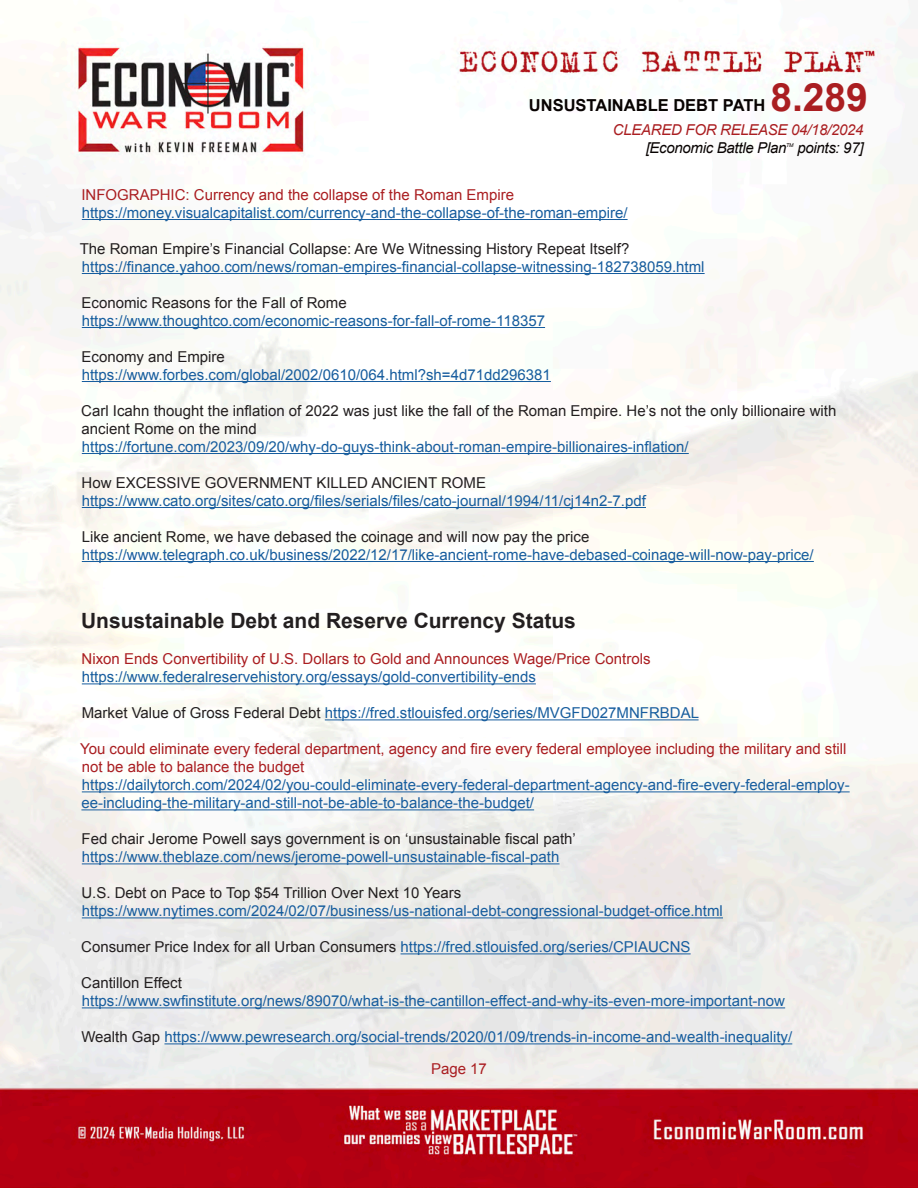
<style>
.page{position:relative;width:918px;height:1188px;background:#fff}
.page>*{position:absolute;margin:0;border:0;box-sizing:border-box;transform-origin:0 0}
.t1{font:700 39px "Arial";color:#aa1e21}
.t2{font:700 21px "Arial";color:#231f20}
.t3{font:700 16.5px "Arial";color:#080302}
.t4{font:15px/18px "Arial";color:#175d9e}
.t5{font:15px/18px "Arial";color:#231f20}
.t6{font:15px/18px "Arial";color:#aa1e21}
.t7{font:italic 15px "Arial";letter-spacing:-.02em;color:#080302}
.t8{font:italic 15px "Arial";letter-spacing:-.02em;color:#aa1e21}
.t9{font:italic 5.25px "Arial";color:#080302}
.s1{color:#231f20}
</style>
<div class="page">
<img style="left:0;top:5px;width:918px;height:1183px">
<hr style="left:82px;top:219px;width:546px;height:1px;background:#175d9e">
<hr style="left:82px;top:273px;width:623px;height:1px;background:#175d9e">
<hr style="left:82px;top:327px;width:463px;height:1px;background:#175d9e">
<hr style="left:82px;top:381px;width:469px;height:1px;background:#175d9e">
<hr style="left:82px;top:453px;width:607px;height:1px;background:#175d9e">
<hr style="left:82px;top:507px;width:564px;height:1px;background:#175d9e">
<hr style="left:82px;top:561px;width:732px;height:1px;background:#175d9e">
<hr style="left:82px;top:684px;width:454px;height:1px;background:#175d9e">
<hr style="left:325px;top:720px;width:374px;height:1px;background:#175d9e">
<hr style="left:82px;top:792px;width:768px;height:1px;background:#175d9e">
<hr style="left:81px;top:810px;width:453px;height:1px;background:#175d9e">
<hr style="left:82px;top:864px;width:478px;height:1px;background:#175d9e">
<hr style="left:82px;top:918px;width:641px;height:1px;background:#175d9e">
<hr style="left:401px;top:954px;width:290px;height:1px;background:#175d9e">
<hr style="left:82px;top:1008px;width:703px;height:1px;background:#175d9e">
<hr style="left:164px;top:1044px;width:628px;height:1px;background:#175d9e">
<h1 class="t1" style="left:770px;top:72px;width:99px">8.289</h1>
<p class="t8" style="left:613px;top:120px;width:252px">CLEARED FOR RELEASE 04/18/2024</p>
<p class="t7" style="left:646px;top:138px;width:142px">[Economic Battle Plan</p>
<p class="t9" style="left:786px;top:141px;width:9px">TM</p>
<p class="t7" style="left:797px;top:138px;width:68px">points: 97]</p>
<p class="t3" style="left:529px;top:94px;width:238px">UNSUSTAINABLE DEBT PATH</p>
<p class="t6" style="left:81px;top:186px;width:434px">INFOGRAPHIC: Currency and the collapse of the Roman Empire</p>
<p class="t4" style="left:82px;top:204px;width:547px">https://money.visualcapitalist.com/currency-and-the-collapse-of-the-roman-empire/</p>
<p class="t5" style="left:80px;top:240px;width:551px">The Roman Empire’s Financial Collapse: Are We Witnessing History Repeat Itself?</p>
<p class="t4" style="left:82px;top:258px;width:624px">https://finance.yahoo.com/news/roman-empires-financial-collapse-witnessing-182738059.html</p>
<p class="t5" style="left:82px;top:294px;width:267px">Economic Reasons for the Fall of Rome</p>
<p class="t4" style="left:82px;top:312px;width:465px">https://www.thoughtco.com/economic-reasons-for-fall-of-rome-118357</p>
<p class="t5" style="left:82px;top:348px;width:145px">Economy and Empire</p>
<p class="t4" style="left:82px;top:366px;width:471px">https://www.forbes.com/global/2002/0610/064.html?sh=4d71dd296381</p>
<p class="t5" style="left:81px;top:402px;width:757px">Carl Icahn thought the inflation of 2022 was just like the fall of the Roman Empire. He’s not the only billionaire with ancient Rome on the mind</p>
<p class="t4" style="left:82px;top:438px;width:608px">https://fortune.com/2023/09/20/why-do-guys-think-about-roman-empire-billionaires-inflation/</p>
<p class="t5" style="left:82px;top:474px;width:406px">How EXCESSIVE GOVERNMENT KILLED ANCIENT ROME</p>
<p class="t4" style="left:82px;top:492px;width:566px">https://www.cato.org/sites/cato.org/files/serials/files/cato-journal/1994/11/cj14n2-7.pdf</p>
<p class="t5" style="left:82px;top:528px;width:509px">Like ancient Rome, we have debased the coinage and will now pay the price</p>
<p class="t4" style="left:82px;top:546px;width:733px">https://www.telegraph.co.uk/business/2022/12/17/like-ancient-rome-have-debased-coinage-will-now-pay-price/</p>
<p class="t2" style="left:81px;top:607px;width:496px">Unsustainable Debt and Reserve Currency Status</p>
<p class="t6" style="left:82px;top:650px;width:570px">Nixon Ends Convertibility of U.S. Dollars to Gold and Announces Wage/Price Controls</p>
<p class="t4" style="left:82px;top:668px;width:456px">https://www.federalreservehistory.org/essays/gold-convertibility-ends</p>
<p class="t4" style="left:82px;top:704px;width:619px"><span class="s1">Market Value of Gross Federal Debt</span> https://fred.stlouisfed.org/series/MVGFD027MNFRBDAL</p>
<p class="t6" style="left:80px;top:740px;width:768px">You could eliminate every federal department, agency and fire every federal employee including the military and still not be able to balance the budget</p>
<p class="t4" style="left:81px;top:776px;width:770px">https://dailytorch.com/2024/02/you-could-eliminate-every-federal-department-agency-and-fire-every-federal-employ&shy;ee-including-the-military-and-still-not-be-able-to-balance-the-budget/</p>
<p class="t5" style="left:82px;top:830px;width:496px">Fed chair Jerome Powell says government is on ‘unsustainable fiscal path’</p>
<p class="t4" style="left:82px;top:848px;width:479px">https://www.theblaze.com/news/jerome-powell-unsustainable-fiscal-path</p>
<p class="t5" style="left:81px;top:884px;width:381px">U.S. Debt on Pace to Top $54 Trillion Over Next 10 Years</p>
<p class="t4" style="left:82px;top:902px;width:643px">https://www.nytimes.com/2024/02/07/business/us-national-debt-congressional-budget-office.html</p>
<p class="t4" style="left:81px;top:938px;width:611px"><span class="s1">Consumer Price Index for all Urban Consumers</span> https://fred.stlouisfed.org/series/CPIAUCNS</p>
<p class="t5" style="left:81px;top:974px;width:102px">Cantillon Effect</p>
<p class="t4" style="left:82px;top:992px;width:705px">https://www.swfinstitute.org/news/89070/what-is-the-cantillon-effect-and-why-its-even-more-important-now</p>
<p class="t4" style="left:81px;top:1028px;width:712px"><span class="s1">Wealth Gap</span> https://www.pewresearch.org/social-trends/2020/01/09/trends-in-income-and-wealth-inequality/</p>
<p class="t6" style="left:431px;top:1060px;width:57px">Page 17</p>
</div>
